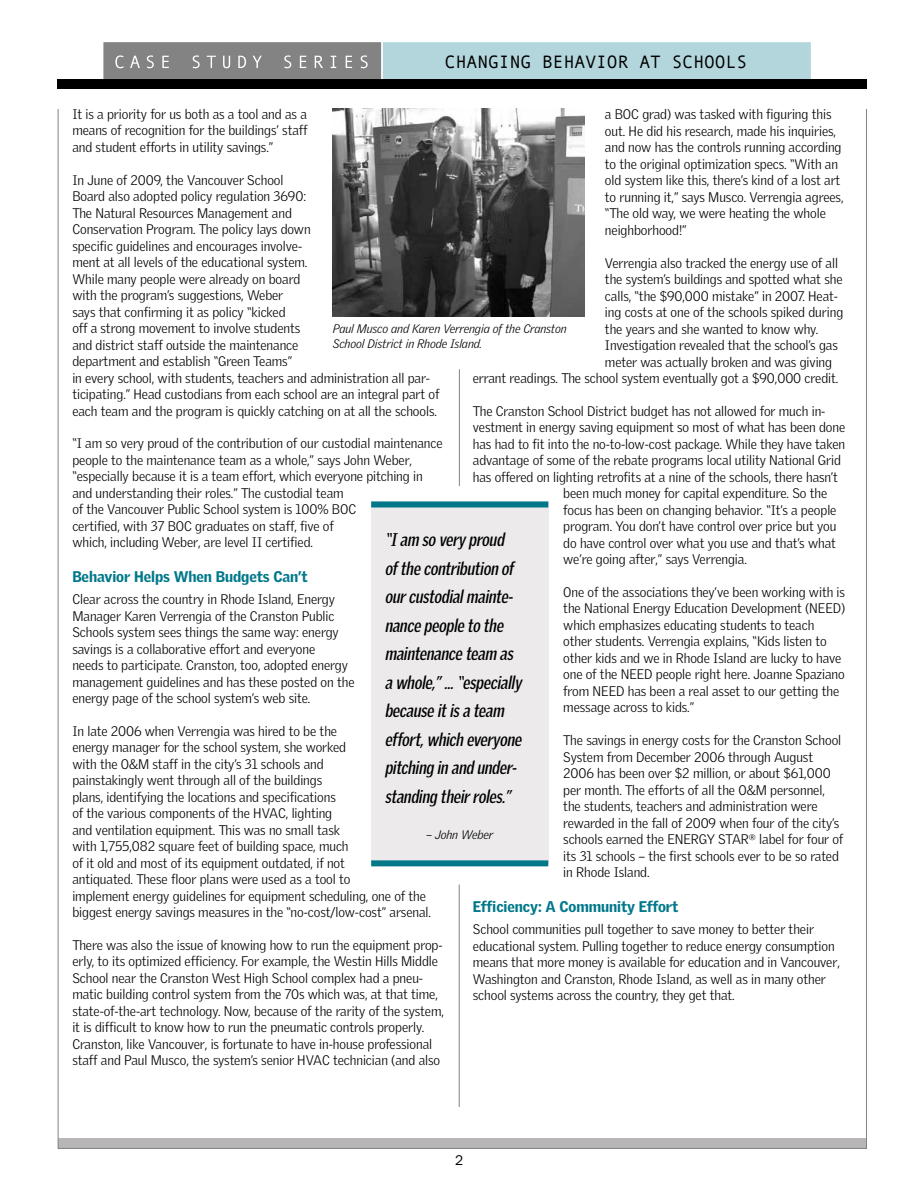
<style>
.page{position:relative;width:918px;height:1188px;background:#fff}
.page>*{position:absolute;margin:0;border:0;box-sizing:border-box;transform-origin:0 0}
.t1{font:italic 700 18px/28.5px "Griffith Gothic Cond";color:#000}
.t2{font:18px "Andale Mono";color:#000}
.t3{font:900 15px "Griffith Gothic";letter-spacing:-.005em;color:#00788a}
.t4{font:14.25px "Franklin Gothic";color:#000;scale:.95 1}
.t5{font:300 13.5px/16.5px "Griffith Gothic";letter-spacing:-.005em;color:#000}
.t6{font:italic 300 12px/15px "Griffith Gothic";letter-spacing:-.005em;color:#000}
</style>
<div class="page">
<div style="left:58px;top:1138px;width:809px;height:11px;background:#b8b6b6"></div>
<div style="left:381px;top:41px;width:431px;height:46px;background:#b3d6dc;border:1px solid #fff"></div>
<div style="left:102px;top:41px;width:281px;height:46px;background:#838383;border:1px solid #fff"></div>
<svg style="left:115px;top:55px;width:9px;height:13px"></svg>
<svg style="left:130px;top:56px;width:10px;height:12px"></svg>
<svg style="left:147px;top:55px;width:7px;height:13px"></svg>
<svg style="left:162px;top:56px;width:7px;height:12px"></svg>
<svg style="left:193px;top:55px;width:7px;height:13px"></svg>
<svg style="left:207px;top:56px;width:9px;height:12px"></svg>
<svg style="left:223px;top:56px;width:7px;height:12px"></svg>
<svg style="left:238px;top:56px;width:8px;height:12px"></svg>
<svg style="left:253px;top:56px;width:9px;height:12px"></svg>
<svg style="left:284px;top:55px;width:7px;height:13px"></svg>
<svg style="left:300px;top:56px;width:6px;height:12px"></svg>
<svg style="left:315px;top:56px;width:8px;height:12px"></svg>
<svg style="left:331px;top:56px;width:5px;height:12px"></svg>
<svg style="left:346px;top:56px;width:6px;height:12px"></svg>
<svg style="left:361px;top:55px;width:7px;height:13px"></svg>
<div style="left:58px;top:80px;width:809px;height:9px;background:#000"></div>
<hr style="left:459px;top:885px;width:1px;height:222px;background:#838383">
<img style="left:333px;top:109px;width:252px;height:207px">
<div style="left:371px;top:501px;width:177px;height:363px;background:#eceaea"></div>
<div style="left:371px;top:501px;width:177px;height:6px;background:#00788a"></div>
<div style="left:371px;top:860px;width:177px;height:6px;background:#00788a"></div>
<hr style="left:459px;top:369px;width:1px;height:117px;background:#838383">
<h1 class="t2" style="left:445px;top:51px;width:300px">CHANGING BEHAVIOR AT SCHOOLS</h1>
<p class="t5" style="left:72px;top:106px;width:237px;text-align:justify">It is a priority for us both as a tool and as a means of recognition for the buildings’ staff and student efforts in utility savings.”</p>
<p class="t5" style="left:72px;top:171px;width:369px">In June of 2009, the Vancouver School<br>Board also adopted policy regulation 3690:<br>The Natural Resources Management and<br>Conservation Program. The policy lays down<br>specific guidelines and encourages involve-<br>ment at all levels of the educational system.<br>While many people were already on board<br>with the program’s suggestions, Weber<br>says that confirming it as policy “kicked<br>off a strong movement to involve students<br>and district staff outside the maintenance<br>department and establish “Green Teams”<br>in every school, with students, teachers and administration all par&shy;ticipating.” Head custodians from each school are an integral part of each team and the program is quickly catching on at all the schools.</p>
<p class="t5" style="left:72px;top:435px;width:372px">“I am so very proud of the contribution of our custodial maintenance people to the maintenance team as a whole,” says John Weber, “especially because it is a team effort, which everyone pitching in and understanding their roles.” The custodial team<br>of the Vancouver Public School system is 100% BOC<br>certified, with 37 BOC graduates on staff, five of<br>which, including Weber, are level II certified.</p>
<p class="t3" style="left:72px;top:568px;width:237px">Behavior Helps When Budgets Can’t</p>
<p class="t5" style="left:72px;top:591px;width:284px">Clear across the country in Rhode Island, Energy Manager Karen Verrengia of the Cranston Public Schools system sees things the same way: energy savings is a collaborative effort and everyone<br>needs to participate. Cranston, too, adopted energy management guidelines and has these posted on the energy page of the school system’s web site.</p>
<p class="t5" style="left:72px;top:722px;width:360px">In late 2006 when Verrengia was hired to be the<br>energy manager for the school system, she worked<br>with the O&amp;M staff in the city’s 31 schools and<br>painstakingly went through all of the buildings<br>plans, identifying the locations and specifications<br>of the various components of the HVAC, lighting<br>and ventilation equipment. This was no small task<br>with 1,755,082 square feet of building space, much<br>of it old and most of its equipment outdated, if not<br>antiquated. These floor plans were used as a tool to<br>implement energy guidelines for equipment scheduling, one of the biggest energy savings measures in the “no-cost/low-cost” arsenal.</p>
<p class="t5" style="left:72px;top:937px;width:373px">There was also the issue of knowing how to run the equipment prop&shy;erly, to its optimized efficiency. For example, the Westin Hills Middle School near the Cranston West High School complex had a pneu&shy;matic building control system from the 70s which was, at that time, state-of-the-art technology. Now, because of the rarity of the system, it is difficult to know how to run the pneumatic controls properly.<br>Cranston, like Vancouver, is fortunate to have in-house professional staff and Paul Musco, the system’s senior HVAC technician (and also</p>
<p class="t5" style="left:605px;top:106px;width:240px">a BOC grad) was tasked with figuring this out. He did his research, made his inquiries, and now has the controls running according to the original optimization specs. “With an old system like this, there’s kind of a lost art to running it,” says Musco. Verrengia agrees, “The old way, we were heating the whole neighborhood!”</p>
<p class="t5" style="left:605px;top:254px;width:235px">Verrengia also tracked the energy use of all</p>
<p class="t5" style="left:605px;top:271px;width:239px">the system’s buildings and spotted what she</p>
<p class="t5" style="left:605px;top:287px;width:235px">calls, “the $90,000 mistake” in 2007. Heat-</p>
<p class="t5" style="left:605px;top:304px;width:240px">ing costs at one of the schools spiked during</p>
<p class="t5" style="left:605px;top:320px;width:215px">the years and she wanted to know why.</p>
<p class="t5" style="left:605px;top:337px;width:234px">Investigation revealed that the school’s gas</p>
<p class="t5" style="left:605px;top:353px;width:229px">meter was actually broken and was giving</p>
<p class="t5" style="left:473px;top:370px;width:367px">errant readings. The school system eventually got a $90,000 credit.</p>
<p class="t5" style="left:473px;top:402px;width:354px">The Cranston School District budget has not allowed for much in-</p>
<p class="t5" style="left:473px;top:419px;width:374px">vestment in energy saving equipment so most of what has been done</p>
<p class="t5" style="left:473px;top:435px;width:374px">has had to fit into the no-to-low-cost package. While they have taken</p>
<p class="t5" style="left:473px;top:452px;width:370px">advantage of some of the rebate programs local utility National Grid</p>
<p class="t5" style="left:473px;top:468px;width:367px">has offered on lighting retrofits at a nine of the schools, there hasn’t</p>
<p class="t5" style="left:563px;top:485px;width:266px">been much money for capital expenditure. So the</p>
<p class="t5" style="left:563px;top:501px;width:275px">focus has been on changing behavior. “It’s a people</p>
<p class="t5" style="left:563px;top:518px;width:275px">program. You don’t have control over price but you</p>
<p class="t5" style="left:563px;top:534px;width:274px">do have control over what you use and that’s what</p>
<p class="t5" style="left:563px;top:551px;width:185px">we’re going after,” says Verrengia.</p>
<p class="t5" style="left:563px;top:584px;width:284px">One of the associations they’ve been working with is the National Energy Education Development (NEED) which emphasizes educating students to teach other students. Verrengia explains, “Kids listen to other kids and we in Rhode Island are lucky to have one of the NEED people right here. Joanne Spaziano from NEED has been a real asset to our getting the message across to kids.”</p>
<p class="t5" style="left:563px;top:732px;width:282px">The savings in energy costs for the Cranston School System from December 2006 through August 2006 has been over $2 million, or about $61,000 per month. The efforts of all the O&amp;M personnel, the students, teachers and administration were rewarded in the fall of 2009 when four of the city’s schools earned the ENERGY STAR® label for four of its 31 schools – the first schools ever to be so rated in Rhode Island.</p>
<p class="t3" style="left:473px;top:898px;width:207px">Efficiency: A Community Effort</p>
<p class="t5" style="left:473px;top:921px;width:368px">School communities pull together to save money to better their educational system. Pulling together to reduce energy consumption means that more money is available for education and in Vancouver, Washington and Cranston, Rhode Island, as well as in many other school systems across the country, they get that.</p>
<p class="t6" style="left:333px;top:321px;width:235px">Paul Musco and Karen Verrengia of the Cranston<br>School District in Rhode Island.</p>
<h1 class="t1" style="left:385px;top:525px;width:142px">“Iam so very proud ofthe contribution of ourcustodialmainte&shy;nance people to the maintenance team as a whole,”...“especially because itisa team effort,which everyone pitching in and under&shy;standing theirroles.”</h1>
<p class="t6" style="left:426px;top:827px;width:69px">– John Weber</p>
<p class="t4" style="left:455px;top:1152px;width:10px">2</p>
</div>
